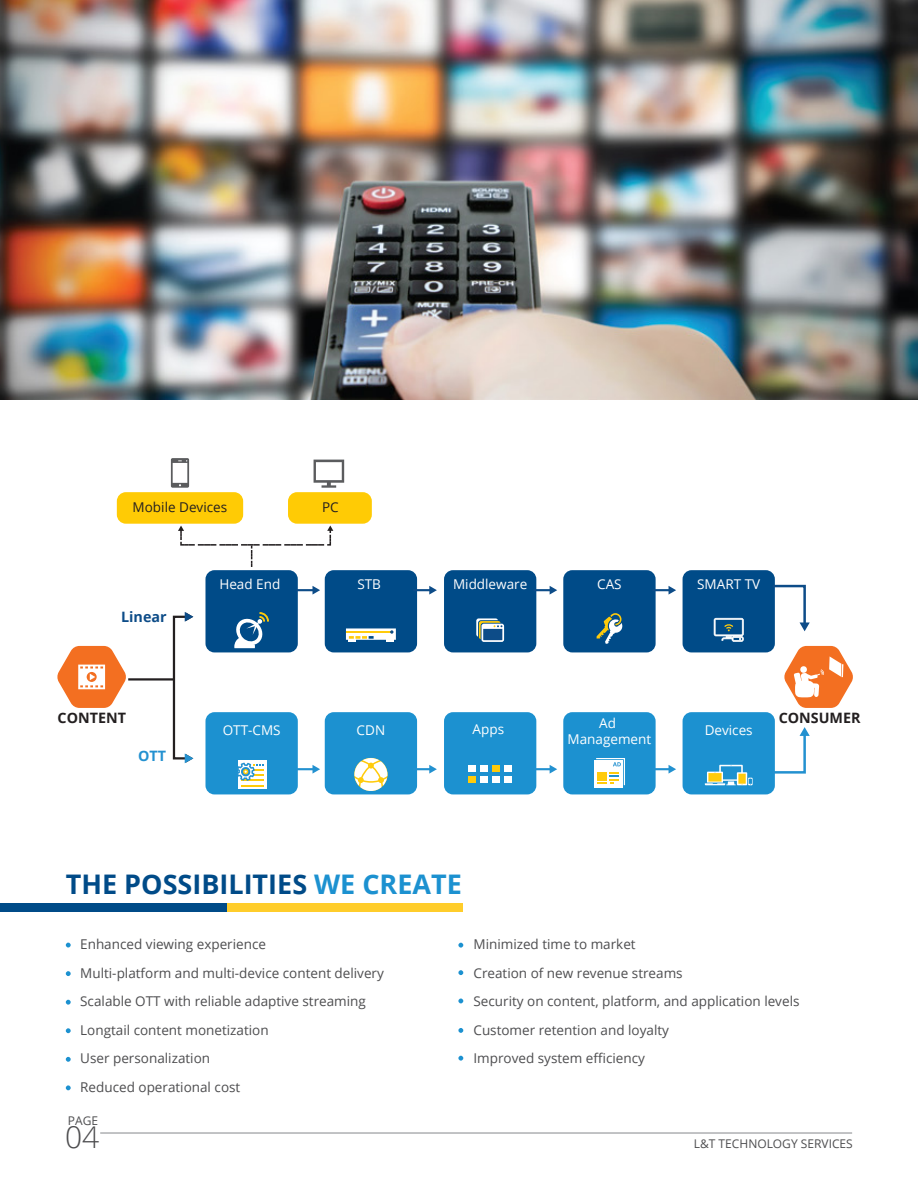
<style>
.page{position:relative;width:918px;height:1188px;background:#fff}
.page>*{position:absolute;margin:0;border:0;box-sizing:border-box;transform-origin:0 0}
.t1{font:300 30px "Open Sans";color:#4d4d4f}
.t2{font:700 27px "Open Sans";color:#004b88}
.t3{font:700 14.4px "Open Sans";color:#231f20}
.t4{font:700 14.4px "Open Sans";color:#0d4c88}
.t5{font:700 14.4px "Open Sans";color:#2391d0}
.t6{font:13.5px/28.5px "Open Sans";color:#4d4d4f}
.t7{font:13.5px/16.2px "Open Sans";color:#fff;text-align:center}
.t8{font:13.5px "Open Sans";color:#231f20}
.t9{font:12px "Open Sans";color:#4d4d4f}
.s1{color:#1c91d0}
</style>
<div class="page">
<svg style="left:66px;top:943px;width:5px;height:5px"></svg>
<svg style="left:66px;top:971px;width:5px;height:5px"></svg>
<svg style="left:66px;top:1000px;width:5px;height:5px"></svg>
<svg style="left:66px;top:1028px;width:5px;height:5px"></svg>
<svg style="left:66px;top:1057px;width:5px;height:5px"></svg>
<svg style="left:66px;top:1085px;width:5px;height:5px"></svg>
<svg style="left:458px;top:943px;width:5px;height:5px"></svg>
<svg style="left:458px;top:970px;width:5px;height:5px"></svg>
<svg style="left:458px;top:999px;width:5px;height:4px"></svg>
<svg style="left:458px;top:1028px;width:5px;height:5px"></svg>
<svg style="left:458px;top:1056px;width:5px;height:5px"></svg>
<div style="left:0;top:904px;width:227px;height:8px;background:#004b88"></div>
<div style="left:227px;top:904px;width:235px;height:8px;background:#ffcd2b"></div>
<hr style="left:100px;top:1132px;width:752px;height:2px;background:#939598">
<img style="left:0;top:0;width:918px;height:399px">
<div style="left:444px;top:570px;width:92px;height:82px;background:#004b88;border-radius:9px"></div>
<div style="left:325px;top:570px;width:92px;height:82px;background:#004b88;border-radius:9px"></div>
<div style="left:205px;top:570px;width:93px;height:82px;background:#004b88;border-radius:9px"></div>
<div style="left:563px;top:570px;width:93px;height:82px;background:#004b88;border-radius:9px"></div>
<div style="left:683px;top:570px;width:92px;height:82px;background:#004b88;border-radius:9px"></div>
<div style="left:444px;top:712px;width:92px;height:82px;background:#1c91d0;border-radius:9px"></div>
<div style="left:325px;top:712px;width:92px;height:82px;background:#1c91d0;border-radius:9px"></div>
<div style="left:205px;top:712px;width:93px;height:82px;background:#1c91d0;border-radius:9px"></div>
<div style="left:563px;top:712px;width:93px;height:82px;background:#1c91d0;border-radius:9px"></div>
<div style="left:683px;top:712px;width:92px;height:82px;background:#1c91d0;border-radius:9px"></div>
<div style="left:117px;top:492px;width:126px;height:32px;background:#ffcb05;border-radius:9px"></div>
<div style="left:288px;top:492px;width:84px;height:32px;background:#ffcb05;border-radius:9px"></div>
<svg style="left:297px;top:765px;width:23px;height:9px"></svg>
<svg style="left:417px;top:765px;width:20px;height:9px"></svg>
<svg style="left:536px;top:765px;width:21px;height:9px"></svg>
<svg style="left:655px;top:765px;width:21px;height:9px"></svg>
<svg style="left:774px;top:727px;width:36px;height:48px"></svg>
<svg style="left:773px;top:584px;width:37px;height:47px"></svg>
<svg style="left:297px;top:586px;width:23px;height:9px"></svg>
<svg style="left:414px;top:586px;width:23px;height:9px"></svg>
<svg style="left:534px;top:586px;width:23px;height:9px"></svg>
<svg style="left:653px;top:586px;width:23px;height:9px"></svg>
<div style="left:173px;top:616px;width:15px;height:144px;border:2px solid #231f20"></div>
<svg style="left:185px;top:754px;width:8px;height:9px"></svg>
<svg style="left:185px;top:612px;width:8px;height:10px"></svg>
<hr style="left:128px;top:678px;width:46px;height:3px;background:#231f20">
<svg style="left:178px;top:526px;width:155px;height:41px"></svg>
<svg style="left:57px;top:646px;width:69px;height:62px"></svg>
<svg style="left:171px;top:458px;width:18px;height:30px"></svg>
<svg style="left:314px;top:460px;width:30px;height:28px"></svg>
<svg style="left:481px;top:624px;width:23px;height:18px"></svg>
<svg style="left:476px;top:618px;width:26px;height:22px"></svg>
<svg style="left:714px;top:618px;width:30px;height:24px"></svg>
<svg style="left:346px;top:628px;width:50px;height:13px"></svg>
<svg style="left:354px;top:758px;width:33px;height:33px"></svg>
<div style="left:469px;top:765px;width:7px;height:7px;background:#fff"></div>
<div style="left:481px;top:765px;width:7px;height:7px;background:#fff"></div>
<div style="left:492px;top:765px;width:8px;height:7px;background:#ffcb0b"></div>
<div style="left:504px;top:765px;width:8px;height:7px;background:#fff"></div>
<div style="left:469px;top:776px;width:7px;height:6px;background:#ffcb0b"></div>
<div style="left:481px;top:776px;width:7px;height:6px;background:#fff"></div>
<div style="left:492px;top:776px;width:8px;height:6px;background:#fff"></div>
<div style="left:504px;top:776px;width:8px;height:6px;background:#fff"></div>
<div style="left:594px;top:760px;width:29px;height:27px;background:#fff"></div>
<svg style="left:596px;top:758px;width:29px;height:27px"></svg>
<svg style="left:705px;top:765px;width:48px;height:20px"></svg>
<svg style="left:597px;top:613px;width:26px;height:31px"></svg>
<div style="left:238px;top:760px;width:29px;height:29px;background:#fff"></div>
<hr style="left:241px;top:785px;width:23px;height:2px;background:#ffcb09">
<svg style="left:238px;top:763px;width:26px;height:18px"></svg>
<svg style="left:234px;top:612px;width:35px;height:36px"></svg>
<svg style="left:784px;top:646px;width:69px;height:62px"></svg>
<p class="t8" style="left:133px;top:498px;width:96px">Mobile Devices</p>
<p class="t8" style="left:322px;top:498px;width:18px">PC</p>
<p class="t4" style="left:121px;top:607px;width:47px">Linear</p>
<p class="t7" style="left:219px;top:576px;width:62px">Head End</p>
<p class="t7" style="left:357px;top:576px;width:25px">STB</p>
<p class="t7" style="left:453px;top:576px;width:76px">Middleware</p>
<p class="t7" style="left:597px;top:576px;width:26px">CAS</p>
<p class="t7" style="left:697px;top:576px;width:64px">SMART TV</p>
<p class="t3" style="left:58px;top:708px;width:70px">CONTENT</p>
<p class="t5" style="left:138px;top:745px;width:29px">OTT</p>
<p class="t7" style="left:223px;top:722px;width:59px">OTT-CMS</p>
<p class="t7" style="left:357px;top:722px;width:30px">CDN</p>
<p class="t7" style="left:473px;top:721px;width:33px">Apps</p>
<p class="t7" style="left:568px;top:714px;width:85px">Ad<br>Management</p>
<p class="t7" style="left:705px;top:722px;width:50px">Devices</p>
<p class="t3" style="left:779px;top:708px;width:83px">CONSUMER</p>
<h2 class="t2" style="left:66px;top:865px;width:398px">THE POSSIBILITIES <span class="s1">WE CREATE</span></h2>
<p class="t6" style="left:80px;top:930px;width:305px">Enhanced viewing experience<br>Multi-platform and multi-device content delivery Scalable OTT with reliable adaptive streaming Longtail content monetization<br>User personalization<br>Reduced operational cost</p>
<h1 class="t1" style="left:65px;top:1117px;width:36px">04</h1>
<p class="t9" style="left:68px;top:1113px;width:32px">PAGE</p>
<p class="t6" style="left:473px;top:930px;width:328px">Minimized time to market<br>Creation of new revenue streams<br>Security on content, platform, and application levels Customer retention and loyalty<br>Improved system efficiency</p>
<p class="t9" style="left:694px;top:1136px;width:161px">L&amp;T TECHNOLOGY SERVICES</p>
</div>
